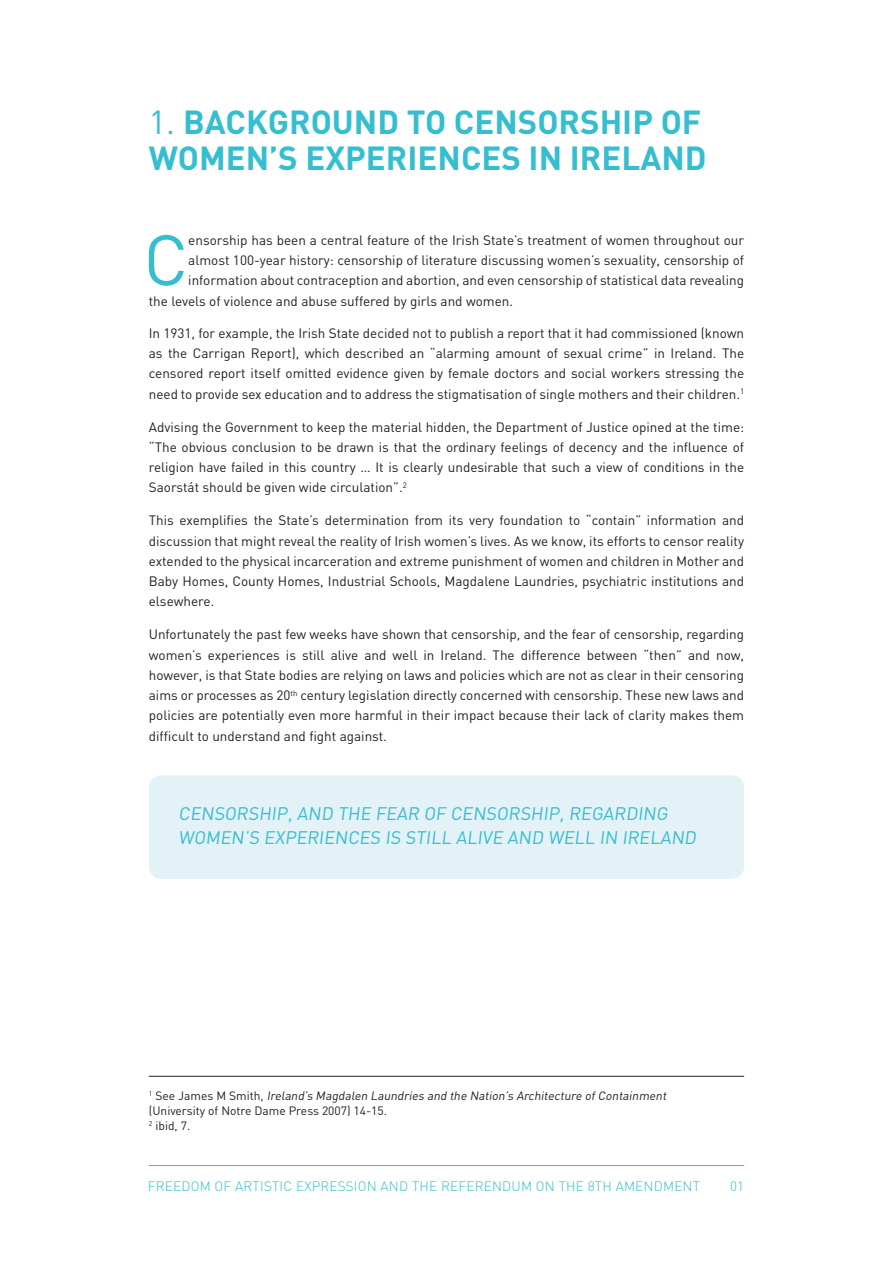
<style>
.page{position:relative;width:893px;height:1263px;background:#fff}
.page>*{position:absolute;margin:0;border:0;box-sizing:border-box;transform-origin:0 0}
.t1{font:70.35px "DIN";color:#35bdd0}
.t2{font:700 33px/36px "DIN";color:#35bdd0}
.t3{font:18px/24px "DIN";color:#35bdd0}
.t4{font:13.5px/20.2px "DIN";color:#231f20;text-align:justify}
.t5{font:300 13.5px "DIN";letter-spacing:.015em;color:#35bdd0}
.t6{font:italic 12px/15px "DIN";color:#231f20}
.s1{font-weight:400}
.s2{font-style:normal}
</style>
<div class="page">
<hr style="left:149px;top:1165px;width:595px;height:1px;background:#35bdd0">
<hr style="left:149px;top:1076px;width:595px;height:1px;background:#231f20">
<div style="left:149px;top:775px;width:595px;height:104px;background:#e2f2f6;border-radius:13px"></div>
<h2 class="t2" style="left:149px;top:102px;width:559px"><span class="s1">1.</span> BACKGROUND TO CENSORSHIP OF<br>WOMEN’S EXPERIENCES IN IRELAND</h2>
<h1 class="t1" style="left:143px;top:216px;width:46px">C</h1>
<p class="t4" style="left:188px;top:230px;width:557px">ensorship has been a central feature of the Irish State’s treatment of women throughout our</p>
<p class="t4" style="left:188px;top:250px;width:557px">almost 100-year history: censorship of literature discussing women’s sexuality, censorship of</p>
<p class="t4" style="left:188px;top:270px;width:557px">information about contraception and abortion, and even censorship of statistical data revealing</p>
<p class="t4" style="left:149px;top:290px;width:366px">the levels of violence and abuse suffered by girls and women.</p>
<p class="t4" style="left:149px;top:323px;width:597px">In 1931, for example, the Irish State decided not to publish a report that it had commissioned (known as the Carrigan Report), which described an “alarming amount of sexual crime” in Ireland. The censored report itself omitted evidence given by female doctors and social workers stressing the need to provide sex education and to address the stigmatisation of single mothers and their children.<sup>1</sup></p>
<p class="t4" style="left:149px;top:416px;width:597px">Advising the Government to keep the material hidden, the Department of Justice opined at the time: “The obvious conclusion to be drawn is that the ordinary feelings of decency and the influence of religion have failed in this country … It is clearly undesirable that such a view of conditions in the Saorstát should be given wide circulation”.<sup>2</sup></p>
<p class="t4" style="left:149px;top:510px;width:597px">This exemplifies the State’s determination from its very foundation to “contain” information and discussion that might reveal the reality of Irish women’s lives. As we know, its efforts to censor reality extended to the physical incarceration and extreme punishment of women and children in Mother and Baby Homes, County Homes, Industrial Schools, Magdalene Laundries, psychiatric institutions and elsewhere.</p>
<p class="t4" style="left:149px;top:624px;width:597px">Unfortunately the past few weeks have shown that censorship, and the fear of censorship, regarding women’s experiences is still alive and well in Ireland. The difference between “then” and now, however, is that State bodies are relying on laws and policies which are not as clear in their censoring aims or processes as 20<sup>th</sup> century legislation directly concerned with censorship. These new laws and policies are potentially even more harmful in their impact because their lack of clarity makes them difficult to understand and fight against.</p>
<h3 class="t3" style="left:179px;top:801px;width:522px">CENSORSHIP, AND THE FEAR OF CENSORSHIP, REGARDING<br>WOMEN’S EXPERIENCES IS STILL ALIVE AND WELL IN IRELAND</h3>
<p class="t6" style="left:149px;top:1088px;width:521px"><sup>1</sup> <span class="s2">S e e J a m e s M S m i t h ,</span> Ireland’s Magdalen Laundries and the Nation’s Architecture ofContainment <span class="s2">(University of Notre Dame Press 2007) 14-15.<br></span><sup>2</sup> <span class="s2">ibid, 7.</span></p>
<p class="t5" style="left:148px;top:1178px;width:554px">FREEDOM OF ARTISTIC EXPRESSION AND THE REFERENDUM ON THE 8TH AMENDMENT</p>
<p class="t5" style="left:730px;top:1178px;width:15px">01</p>
</div>
